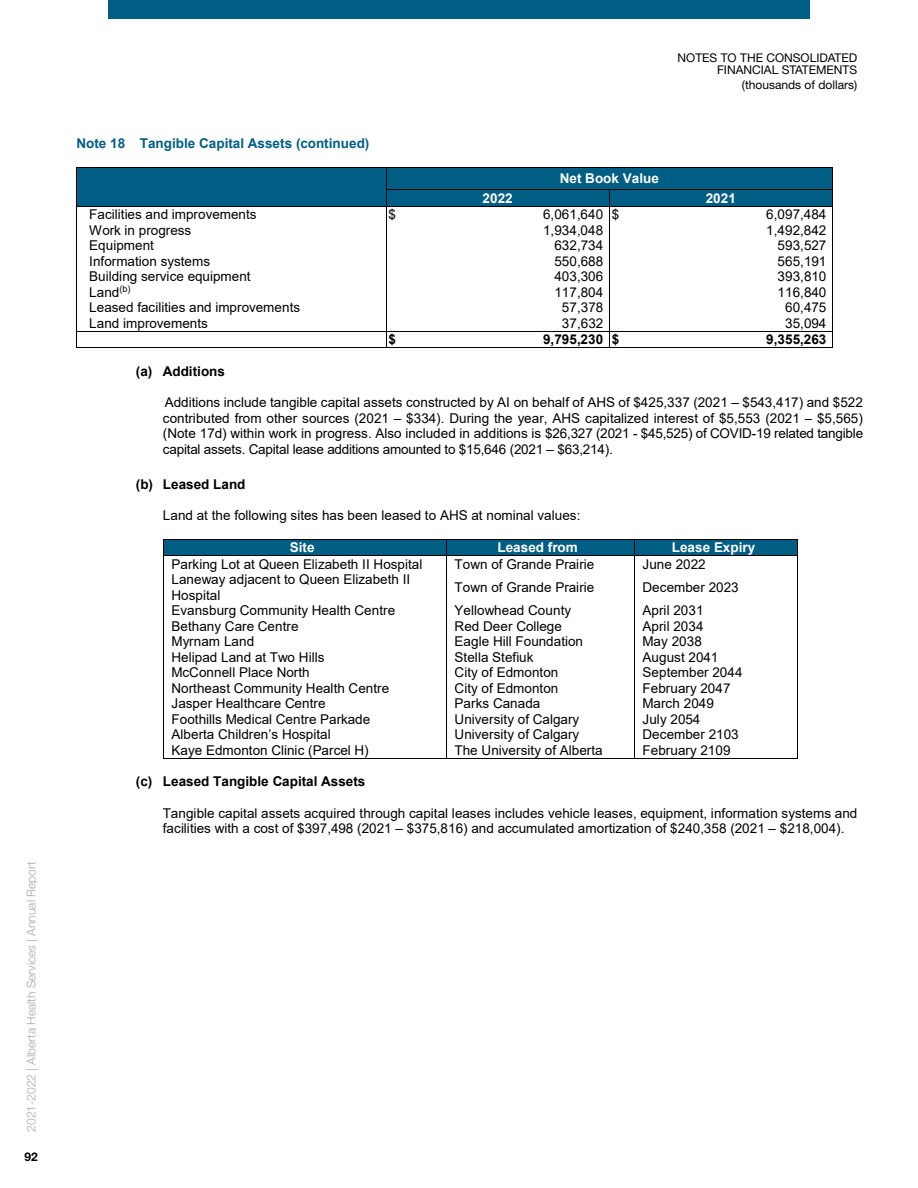
<style>
.page{position:relative;width:918px;height:1188px;background:#fff}
.page>*{position:absolute;margin:0;border:0;box-sizing:border-box;transform-origin:0 0}
.t1{font:13.5px/15.6px "Arial";letter-spacing:.005em;color:#000}
.t2{font:700 13.5px "Arial";color:#000}
.t3{font:700 13.5px "Arial";color:#fff}
.t4{font:700 13.5px "Arial";color:#005e85}
.t5{font:12px/12px "Helvetica Neue LT Std";color:#000;text-align:right}
.t6{font:300 12px "Helvetica Neue LT Std";color:#a4a9ad}
.t7{font:700 12px "Helvetica Neue LT Std";color:#000}
.t8{font:11.4px/12.9px "Arial";color:#000;text-align:right}
</style>
<div class="page">
<div style="left:108px;top:0;width:702px;height:18px;background:#005e85"></div>
<div style="left:77px;top:168px;width:309px;height:38px;background:#005e85"></div>
<div style="left:386px;top:168px;width:446px;height:22px;background:#005e85"></div>
<hr style="left:77px;top:167px;width:309px;height:1px;background:#000">
<hr style="left:386px;top:167px;width:446px;height:1px;background:#000">
<div style="left:386px;top:190px;width:223px;height:16px;background:#005e85"></div>
<div style="left:610px;top:190px;width:222px;height:16px;background:#005e85"></div>
<hr style="left:386px;top:190px;width:223px;height:1px;background:#000">
<hr style="left:610px;top:190px;width:222px;height:1px;background:#000">
<hr style="left:77px;top:206px;width:309px;height:1px;background:#000">
<hr style="left:397px;top:206px;width:212px;height:1px;background:#000">
<hr style="left:621px;top:206px;width:211px;height:1px;background:#000">
<hr style="left:77px;top:331px;width:309px;height:1px;background:#000">
<hr style="left:397px;top:331px;width:212px;height:1px;background:#000">
<hr style="left:621px;top:331px;width:211px;height:1px;background:#000">
<svg style="left:76px;top:167px;width:1px;height:181px"></svg>
<hr style="left:77px;top:347px;width:309px;height:1px;background:#000">
<svg style="left:386px;top:168px;width:12px;height:180px"></svg>
<hr style="left:396px;top:347px;width:213px;height:1px;background:#000">
<svg style="left:609px;top:190px;width:12px;height:158px"></svg>
<hr style="left:620px;top:347px;width:212px;height:1px;background:#000">
<svg style="left:832px;top:167px;width:1px;height:181px"></svg>
<div style="left:164px;top:540px;width:282px;height:15px;background:#005e85"></div>
<div style="left:447px;top:540px;width:187px;height:15px;background:#005e85"></div>
<div style="left:635px;top:540px;width:162px;height:15px;background:#005e85"></div>
<hr style="left:164px;top:539px;width:282px;height:1px;background:#000">
<hr style="left:447px;top:539px;width:187px;height:1px;background:#000">
<hr style="left:635px;top:539px;width:162px;height:1px;background:#000">
<hr style="left:164px;top:555px;width:282px;height:1px;background:#000">
<hr style="left:447px;top:555px;width:187px;height:1px;background:#000">
<hr style="left:635px;top:555px;width:162px;height:1px;background:#000">
<svg style="left:163px;top:539px;width:1px;height:32px"></svg>
<svg style="left:446px;top:539px;width:1px;height:32px"></svg>
<svg style="left:634px;top:539px;width:1px;height:32px"></svg>
<svg style="left:797px;top:539px;width:1px;height:32px"></svg>
<hr style="left:163px;top:571px;width:1px;height:32px;background:#000">
<hr style="left:446px;top:571px;width:1px;height:32px;background:#000">
<hr style="left:634px;top:571px;width:1px;height:32px;background:#000">
<hr style="left:797px;top:571px;width:1px;height:32px;background:#000">
<svg style="left:163px;top:603px;width:1px;height:156px"></svg>
<hr style="left:164px;top:758px;width:282px;height:1px;background:#000">
<svg style="left:446px;top:603px;width:1px;height:156px"></svg>
<hr style="left:447px;top:758px;width:187px;height:1px;background:#000">
<svg style="left:634px;top:603px;width:1px;height:156px"></svg>
<hr style="left:635px;top:758px;width:162px;height:1px;background:#000">
<svg style="left:797px;top:603px;width:1px;height:156px"></svg>
<p class="t6" style="left:24px;top:1132px;width:272px;rotate:-90deg">2021-2022 | Alberta Health Services | Annual Report</p>
<p class="t7" style="left:25px;top:1149px;width:15px">92</p>
<p class="t4" style="left:76px;top:134px;width:294px">Note 18 Tangible Capital Assets (continued)</p>
<p class="t8" style="left:730px;top:51px;width:139px">FINANCIAL STATEMENTS (thousands of dollars)</p>
<p class="t5" style="left:678px;top:52px;width:181px">NOTES TO THE CONSOLIDATED<br>FINANCIAL STATEMENTS</p>
<p class="t5" style="left:742px;top:78px;width:117px">(thousands of dollars)</p>
<p class="t3" style="left:560px;top:169px;width:101px">Net Book Value</p>
<p class="t3" style="left:483px;top:188px;width:32px">2022</p>
<p class="t3" style="left:706px;top:188px;width:32px">2021</p>
<p class="t1" style="left:89px;top:207px;width:169px">Facilities and improvements</p>
<p class="t1" style="left:389px;top:207px;width:9px">$</p>
<p class="t1" style="left:543px;top:207px;width:78px">6,061,640 $</p>
<p class="t1" style="left:766px;top:207px;width:62px">6,097,484</p>
<p class="t1" style="left:89px;top:222px;width:104px">Work in progress</p>
<p class="t1" style="left:543px;top:222px;width:62px">1,934,048</p>
<p class="t1" style="left:766px;top:222px;width:62px">1,492,842</p>
<p class="t1" style="left:89px;top:238px;width:66px">Equipment</p>
<p class="t1" style="left:554px;top:238px;width:50px">632,734</p>
<p class="t1" style="left:778px;top:238px;width:50px">593,527</p>
<p class="t1" style="left:89px;top:253px;width:122px">Information systems</p>
<p class="t1" style="left:554px;top:253px;width:50px">550,688</p>
<p class="t1" style="left:778px;top:253px;width:50px">565,191</p>
<p class="t1" style="left:89px;top:269px;width:163px">Building service equipment</p>
<p class="t1" style="left:554px;top:269px;width:50px">403,306</p>
<p class="t1" style="left:778px;top:269px;width:50px">393,810</p>
<p class="t1" style="left:89px;top:284px;width:43px">Land<sup>(b)</sup></p>
<p class="t1" style="left:554px;top:284px;width:50px">117,804</p>
<p class="t1" style="left:778px;top:284px;width:50px">116,840</p>
<p class="t1" style="left:89px;top:300px;width:212px">Leased facilities and improvements</p>
<p class="t1" style="left:562px;top:300px;width:43px">57,378</p>
<p class="t1" style="left:785px;top:300px;width:43px">60,475</p>
<p class="t1" style="left:89px;top:315px;width:120px">Land improvements</p>
<p class="t1" style="left:562px;top:315px;width:43px">37,632</p>
<p class="t1" style="left:785px;top:315px;width:43px">35,094</p>
<p class="t2" style="left:389px;top:330px;width:9px">$</p>
<p class="t2" style="left:543px;top:330px;width:78px">9,795,230 $</p>
<p class="t2" style="left:766px;top:330px;width:62px">9,355,263</p>
<p class="t2" style="left:136px;top:361px;width:91px">(a) Additions</p>
<p class="t1" style="left:163px;top:395px;width:702px;text-align:justify">Additions include tangible capital assets constructed by AI on behalf of AHS of $425,337 (2021 – $543,417) and $522 contributed from other sources (2021 – $334). During the year, AHS capitalized interest of $5,553 (2021 – $5,565) (Note 17d) within work in progress. Also included in additions is $26,327 (2021 - $45,525) of COVID-19 related tangible capital assets. Capital lease additions amounted to $15,646 (2021 – $63,214).</p>
<p class="t2" style="left:136px;top:475px;width:111px">(b) Leased Land</p>
<p class="t1" style="left:163px;top:508px;width:419px">Land at the following sites has been leased to AHS at nominal values:</p>
<p class="t3" style="left:290px;top:538px;width:26px">Site</p>
<p class="t3" style="left:497px;top:538px;width:82px">Leased from</p>
<p class="t3" style="left:672px;top:538px;width:85px">Lease Expiry</p>
<p class="t1" style="left:172px;top:556px;width:252px">Parking Lot at Queen Elizabeth II Hospital</p>
<p class="t1" style="left:455px;top:556px;width:141px">Town of Grande Prairie</p>
<p class="t1" style="left:643px;top:556px;width:65px">June 2022</p>
<p class="t1" style="left:172px;top:571px;width:240px">Laneway adjacent to Queen Elizabeth II<br>Hospital</p>
<p class="t1" style="left:455px;top:579px;width:141px">Town of Grande Prairie</p>
<p class="t1" style="left:643px;top:579px;width:98px">December 2023</p>
<p class="t1" style="left:172px;top:603px;width:225px">Evansburg Community Health Centre</p>
<p class="t1" style="left:455px;top:603px;width:118px">Yellowhead County</p>
<p class="t1" style="left:643px;top:603px;width:62px">April 2031</p>
<p class="t1" style="left:172px;top:618px;width:129px">Bethany Care Centre</p>
<p class="t1" style="left:455px;top:618px;width:109px">Red Deer College</p>
<p class="t1" style="left:643px;top:618px;width:62px">April 2034</p>
<p class="t1" style="left:172px;top:633px;width:84px">Myrnam Land</p>
<p class="t1" style="left:455px;top:633px;width:130px">Eagle Hill Foundation</p>
<p class="t1" style="left:643px;top:633px;width:61px">May 2038</p>
<p class="t1" style="left:172px;top:649px;width:155px">Helipad Land at Two Hills</p>
<p class="t1" style="left:455px;top:649px;width:80px">Stella Stefiuk</p>
<p class="t1" style="left:643px;top:649px;width:77px">August 2041</p>
<p class="t1" style="left:172px;top:665px;width:140px">McConnell Place North</p>
<p class="t1" style="left:455px;top:665px;width:105px">City of Edmonton</p>
<p class="t1" style="left:643px;top:665px;width:102px">September 2044</p>
<p class="t1" style="left:172px;top:680px;width:219px">Northeast Community Health Centre</p>
<p class="t1" style="left:455px;top:680px;width:105px">City of Edmonton</p>
<p class="t1" style="left:643px;top:680px;width:89px">February 2047</p>
<p class="t1" style="left:172px;top:696px;width:156px">Jasper Healthcare Centre</p>
<p class="t1" style="left:455px;top:696px;width:87px">Parks Canada</p>
<p class="t1" style="left:643px;top:696px;width:73px">March 2049</p>
<p class="t1" style="left:172px;top:711px;width:200px">Foothills Medical Centre Parkade</p>
<p class="t1" style="left:455px;top:711px;width:126px">University of Calgary</p>
<p class="t1" style="left:643px;top:711px;width:59px">July 2054</p>
<p class="t1" style="left:172px;top:727px;width:161px">Alberta Children’s Hospital</p>
<p class="t1" style="left:455px;top:727px;width:126px">University of Calgary</p>
<p class="t1" style="left:643px;top:727px;width:98px">December 2103</p>
<p class="t1" style="left:172px;top:742px;width:199px">Kaye Edmonton Clinic (Parcel H)</p>
<p class="t1" style="left:455px;top:742px;width:149px">The University of Alberta</p>
<p class="t1" style="left:643px;top:742px;width:89px">February 2109</p>
<p class="t2" style="left:136px;top:772px;width:231px">(c) Leased Tangible Capital Assets</p>
<p class="t1" style="left:163px;top:805px;width:696px">Tangible capital assets acquired through capital leases includes vehicle leases, equipment, information systems and facilities with a cost of $397,498 (2021 – $375,816) and accumulated amortization of $240,358 (2021 – $218,004).</p>
</div>
